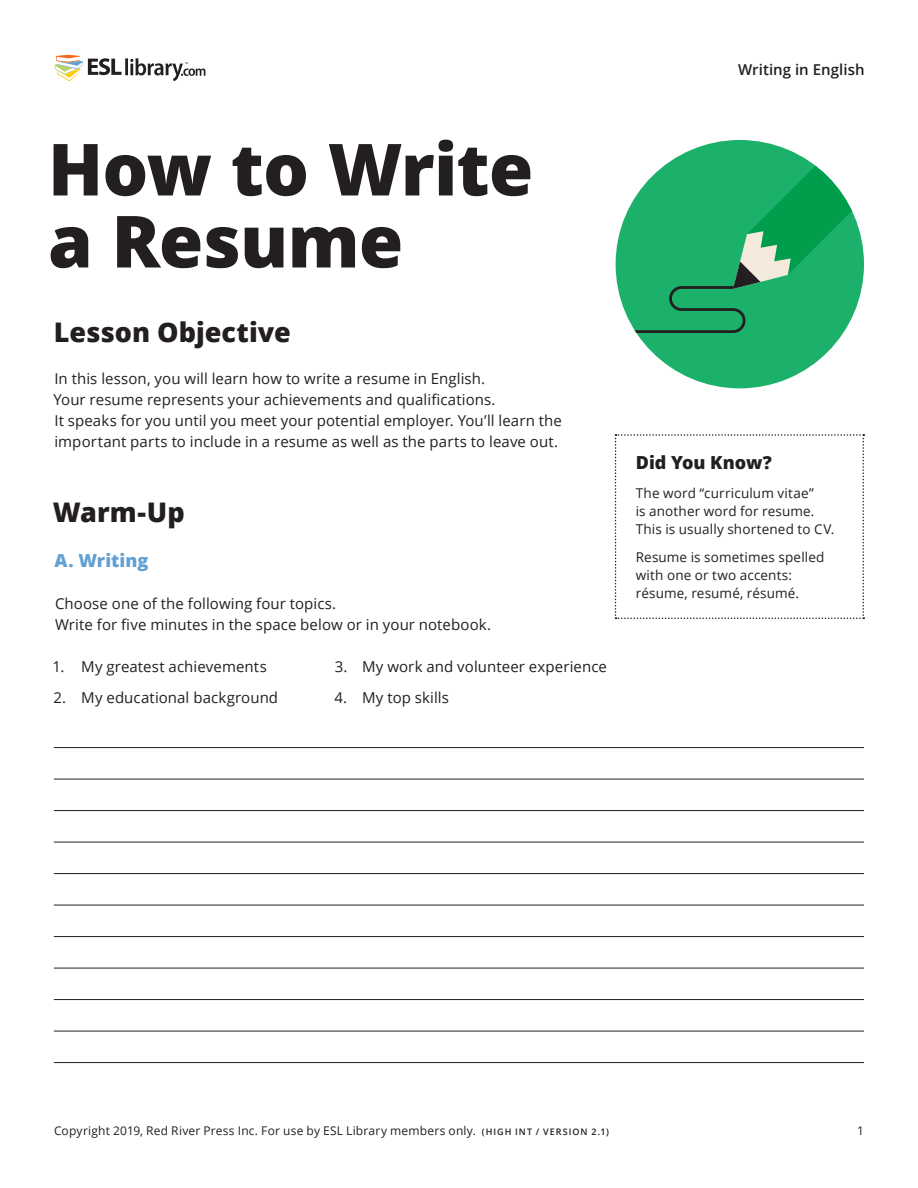
<style>
.page{position:relative;width:918px;height:1188px;background:#fff}
.page>*{position:absolute;margin:0;border:0;box-sizing:border-box;transform-origin:0 0}
.t1{font:800 72px/72px "Open Sans";letter-spacing:-.01em;color:#231f20}
.t2{font:800 27px "Open Sans";color:#231f20}
.t3{font:800 18px "Open Sans";color:#231f20}
.t4{font:800 18px "Open Sans";color:#63a0d2}
.t5{font:15px/21px "Open Sans";letter-spacing:.005em;color:#231f20}
.t6{font:600 15px "Open Sans";letter-spacing:.005em;color:#231f20}
.t7{font:13.5px/18px "Open Sans";letter-spacing:.01em;color:#231f20}
.t8{font:12px "Open Sans";letter-spacing:.015em;color:#231f20}
.s1{font-weight:600;font-size:9px}
</style>
<div class="page">
<svg style="left:54px;top:54px;width:151px;height:27px"></svg>
<svg style="left:615px;top:434px;width:249px;height:185px"></svg>
<div style="left:616px;top:140px;width:248px;height:248px;background:#1bb16a;border-radius:124px"></div>
<svg style="left:616px;top:140px;width:248px;height:193px"></svg>
<hr style="left:54px;top:747px;width:810px;height:1px;background:#231f20">
<hr style="left:54px;top:779px;width:810px;height:1px;background:#231f20">
<hr style="left:54px;top:810px;width:810px;height:1px;background:#231f20">
<hr style="left:54px;top:842px;width:810px;height:1px;background:#231f20">
<hr style="left:54px;top:873px;width:810px;height:1px;background:#231f20">
<hr style="left:54px;top:905px;width:810px;height:1px;background:#231f20">
<hr style="left:54px;top:936px;width:810px;height:1px;background:#231f20">
<hr style="left:54px;top:968px;width:810px;height:1px;background:#231f20">
<hr style="left:54px;top:999px;width:810px;height:1px;background:#231f20">
<hr style="left:54px;top:1031px;width:810px;height:1px;background:#231f20">
<hr style="left:54px;top:1062px;width:810px;height:1px;background:#231f20">
<h1 class="t1" style="left:48px;top:130px;width:487px">How to Write a Resume</h1>
<h2 class="t2" style="left:54px;top:312px;width:238px">Lesson Objective</h2>
<p class="t5" style="left:54px;top:368px;width:510px">In this lesson, you will learn how to write a resume in English.<br>Your resume represents your achievements and qualifications.<br>It speaks for you until you meet your potential employer. You’ll learn the important parts to include in a resume as well as the parts to leave out.</p>
<h2 class="t2" style="left:53px;top:491px;width:133px">Warm-Up</h2>
<p class="t4" style="left:55px;top:547px;width:95px">A. Writing</p>
<p class="t5" style="left:55px;top:592px;width:438px">Choose one of the following four topics.<br>Write for five minutes in the space below or in your notebook.</p>
<p class="t5" style="left:53px;top:655px;width:216px">1. My greatest achievements</p>
<p class="t5" style="left:53px;top:687px;width:226px">2. My educational background</p>
<p class="t5" style="left:335px;top:655px;width:274px">3. My work and volunteer experience</p>
<p class="t5" style="left:334px;top:687px;width:116px">4. My top skills</p>
<p class="t6" style="left:738px;top:59px;width:128px">Writing in English</p>
<p class="t3" style="left:636px;top:449px;width:138px">Did You Know?</p>
<p class="t7" style="left:636px;top:483px;width:200px">The word “curriculum vitae”<br>is another word for resume.<br>This is usually shortened to CV.</p>
<p class="t7" style="left:636px;top:548px;width:190px">Resume is sometimes spelled with one or two accents: résume, resumé, résumé.</p>
<p class="t8" style="left:54px;top:1122px;width:557px">Copyright 2019, Red River Press Inc. For use by ESL Library members only. <span class="s1">(HIGH INT / VERSION 2.1)</span></p>
<p class="t8" style="left:857px;top:1122px;width:8px">1</p>
</div>
